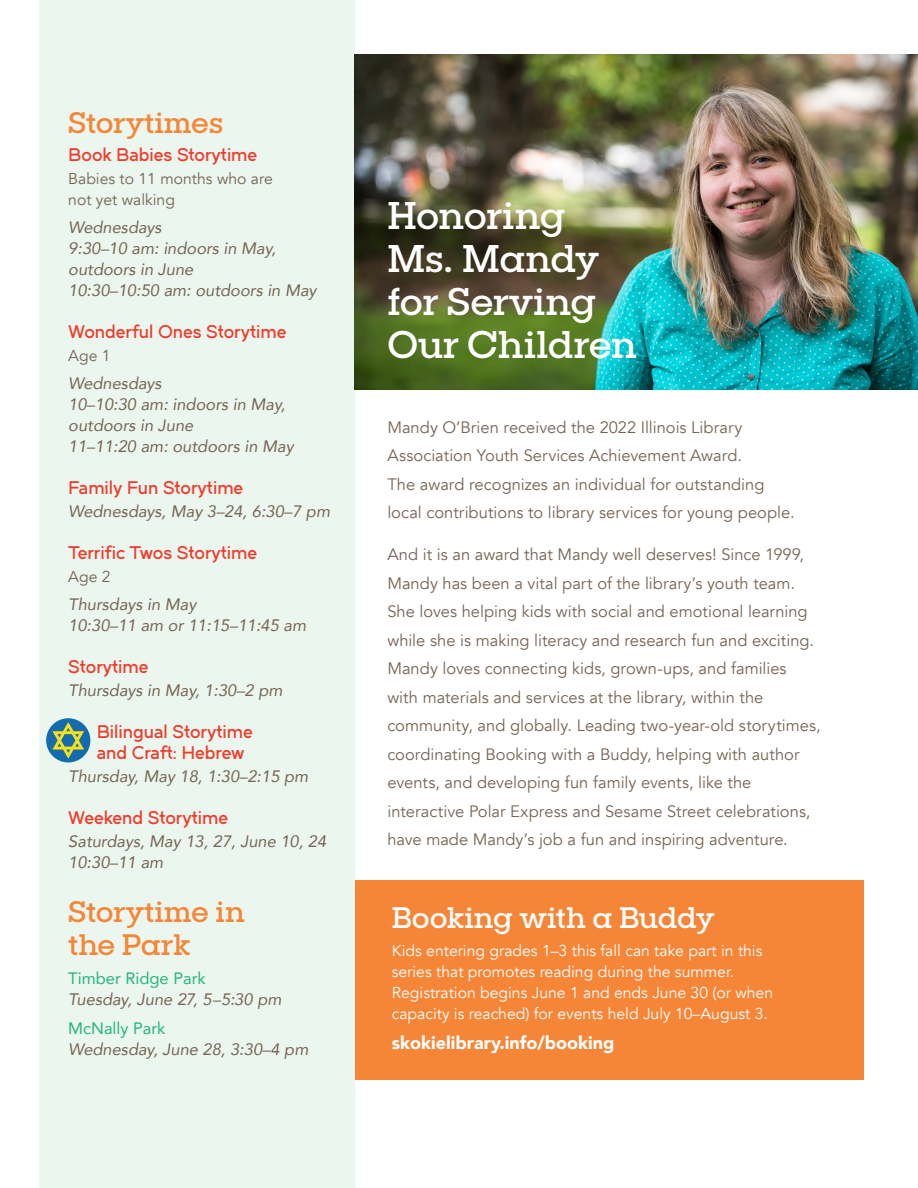
<style>
.page{position:relative;width:918px;height:1188px;background:#fff}
.page>*{position:absolute;margin:0;border:0;box-sizing:border-box;transform-origin:0 0}
.Program_Title_FEATUR{font:39px/42.9px "Publica Slab";letter-spacing:-.015em;color:#fff}
.Program_Title_FEATUR-2{font:30px/33px "Publica Slab";color:#f58638}
.Program_Title_FEATUR-3{font:30px "Publica Slab";letter-spacing:-.01em;color:#fff}
.Program_Title{font:18px/21.6px "Dual 600";color:#ef3b2c}
.Time___Date{font:900 18px "Avenir";color:#fff}
.Article_Body{font:16.5px/28.5px "Avenir";color:#776453}
.Time___Date-2{font:italic 16.5px/21px "Avenir";color:#776453}
.Program_Subtitle{font:16.5px "Avenir";color:#25b579}
.Time___Date_Special{font:italic 16.5px "Avenir";letter-spacing:.005em;color:#776453}
.Body_Copy{font:15.75px/21px "Avenir";color:#fff}
.Body_Copy-2{font:15.75px/21px "Avenir";color:#776453}
</style>
<div class="page">
<div style="left:334px;top:881px;width:530px;height:199px;background:#f58638"></div>
<div style="left:39px;top:0;width:315px;height:1188px;background:#eaf6ee"></div>
<div style="left:46px;top:718px;width:44px;height:44px;background:#146cad;border-radius:50%"></div>
<svg style="left:52px;top:722px;width:32px;height:37px"></svg>
<img style="left:354px;top:54px;width:564px;height:335px">
<p class="Program_Title_FEATUR-2" style="left:68px;top:105px;width:156px">Storytimes</p>
<p class="Program_Title" style="left:68px;top:144px;width:191px">Book Babies Storytime</p>
<p class="Body_Copy-2" style="left:68px;top:169px;width:206px">Babies to 11 months who are not yet walking</p>
<p class="Time___Date-2" style="left:68px;top:217px;width:250px">Wednesdays<br>9:30–10 am: indoors in May, outdoors in June<br>10:30–10:50 am: outdoors in May</p>
<p class="Program_Title" style="left:68px;top:321px;width:220px">Wonderful Ones Storytime</p>
<p class="Body_Copy-2" style="left:68px;top:346px;width:44px">Age 1</p>
<p class="Time___Date-2" style="left:68px;top:373px;width:227px">Wednesdays<br>10–10:30 am: indoors in May, outdoors in June<br>11–11:20 am: outdoors in May</p>
<p class="Program_Title" style="left:68px;top:476px;width:177px">Family Fun Storytime</p>
<p class="Time___Date-2" style="left:68px;top:501px;width:263px">Wednesdays, May 3–24, 6:30–7 pm</p>
<p class="Program_Title" style="left:68px;top:541px;width:190px">Terrific Twos Storytime</p>
<p class="Body_Copy-2" style="left:68px;top:566px;width:44px">Age 2</p>
<p class="Time___Date-2" style="left:68px;top:593px;width:239px">Thursdays in May<br>10:30–11 am or 11:15–11:45 am</p>
<p class="Program_Title" style="left:68px;top:655px;width:82px">Storytime</p>
<p class="Time___Date-2" style="left:68px;top:679px;width:216px">Thursdays in May, 1:30–2 pm</p>
<p class="Program_Title" style="left:97px;top:720px;width:157px">Bilingual Storytime and Craft: Hebrew</p>
<p class="Time___Date-2" style="left:68px;top:766px;width:241px">Thursday, May 18, 1:30–2:15 pm</p>
<p class="Program_Title" style="left:68px;top:807px;width:161px">Weekend Storytime</p>
<p class="Time___Date-2" style="left:68px;top:831px;width:260px">Saturdays, May 13, 27, June 10, 24<br>10:30–11 am</p>
<p class="Program_Title_FEATUR-2" style="left:68px;top:894px;width:178px">Storytime in the Park</p>
<p class="Program_Subtitle" style="left:68px;top:965px;width:139px">Timber Ridge Park</p>
<p class="Time___Date_Special" style="left:68px;top:989px;width:215px">Tuesday, June 27, 5–5:30 pm</p>
<p class="Program_Subtitle" style="left:68px;top:1015px;width:99px">McNally Park</p>
<p class="Time___Date-2" style="left:68px;top:1038px;width:242px">Wednesday, June 28, 3:30–4 pm</p>
<p class="Program_Title_FEATUR" style="left:387px;top:193px;width:251px">Honoring<br>Ms. Mandy for Serving<br>Our Children</p>
<p class="Article_Body" style="left:387px;top:413px;width:409px">Mandy O’Brien received the 2022 Illinois Library Association Youth Services Achievement Award.<br>The award recognizes an individual for outstanding local contributions to library services for young people.</p>
<p class="Article_Body" style="left:387px;top:541px;width:435px">And it is an award that Mandy well deserves! Since 1999, Mandy has been a vital part of the library’s youth team.<br>She loves helping kids with social and emotional learning while she is making literacy and research fun and exciting.<br>Mandy loves connecting kids, grown-ups, and families with materials and services at the library, within the community, and globally. Leading two-year-old storytimes, coordinating Booking with a Buddy, helping with author events, and developing fun family events, like the interactive Polar Express and Sesame Street celebrations, have made Mandy’s job a fun and inspiring adventure.</p>
<p class="Program_Title_FEATUR-3" style="left:392px;top:899px;width:324px">Booking with a Buddy</p>
<p class="Body_Copy" style="left:392px;top:940px;width:383px">Kids entering grades 1–3 this fall can take part in this series that promotes reading during the summer.<br>Registration begins June 1 and ends June 30 (or when capacity is reached) for events held July 10–August 3.</p>
<p class="Time___Date" style="left:392px;top:1028px;width:224px">skokielibrary.info/booking</p>
</div>
